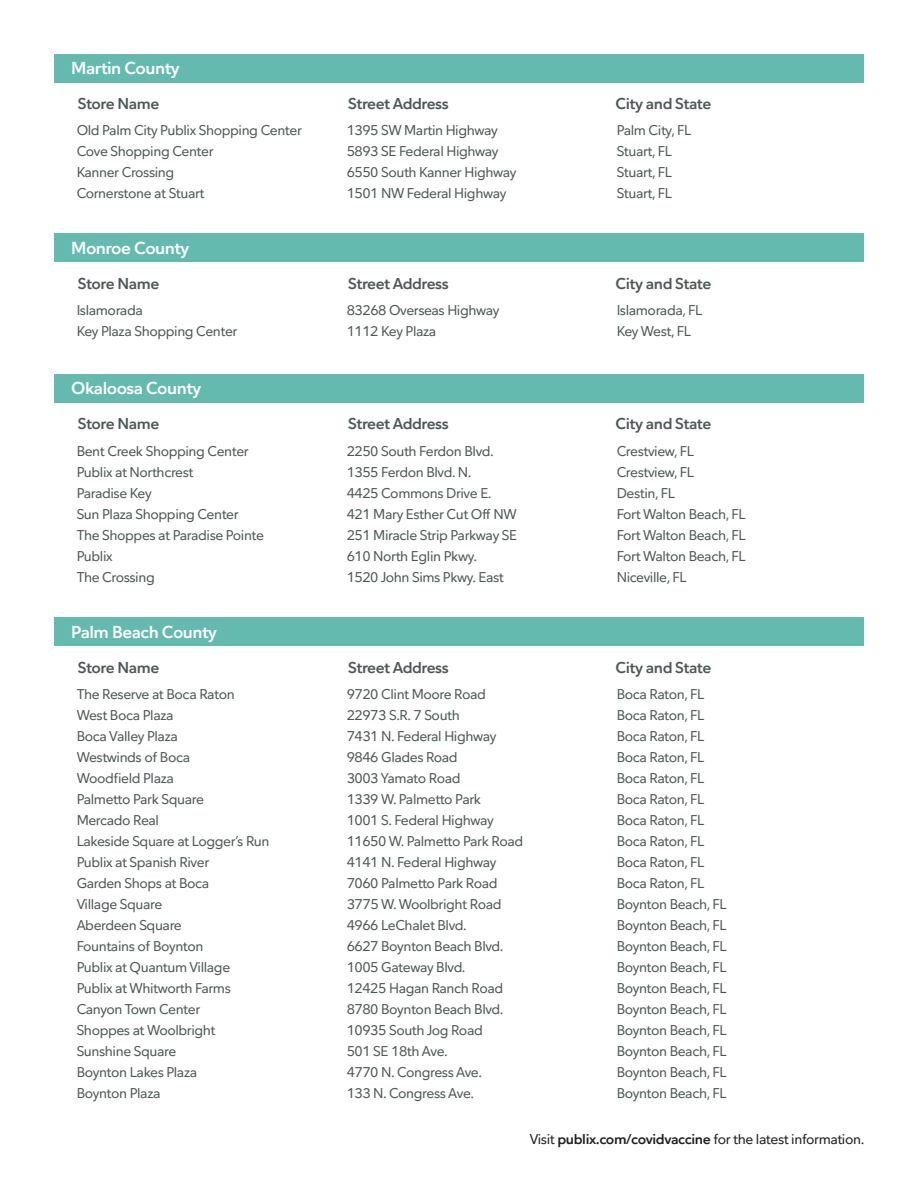
<style>
.page{position:relative;width:918px;height:1188px;background:#fff}
.page>*{position:absolute;margin:0;border:0;box-sizing:border-box;transform-origin:0 0}
.t1{font:800 16.5px "Mr George";letter-spacing:-.03em;color:#fff}
.t2{font:800 15px "Mr George";letter-spacing:-.03em;color:#4e5758}
.t3{font:13.5px "Mr George";letter-spacing:-.03em;color:#4e5758}
.t4{font:13.5px "Mr George";letter-spacing:-.03em;color:#231f20}
.s1{font-weight:800}
</style>
<div class="page">
<div style="left:54px;top:234px;width:810px;height:28px;background:#65bab0"></div>
<div style="left:54px;top:54px;width:810px;height:28px;background:#65bab0"></div>
<div style="left:54px;top:374px;width:810px;height:28px;background:#65bab0"></div>
<div style="left:54px;top:618px;width:810px;height:28px;background:#65bab0"></div>
<p class="t1" style="left:71px;top:57px;width:110px">Martin County</p>
<p class="t2" style="left:78px;top:94px;width:83px">Store Name</p>
<p class="t2" style="left:348px;top:94px;width:102px">Street Address</p>
<p class="t2" style="left:616px;top:94px;width:97px">City and State</p>
<p class="t3" style="left:77px;top:122px;width:227px">Old Palm City Publix Shopping Center</p>
<p class="t3" style="left:347px;top:122px;width:153px">1395 SW Martin Highway</p>
<p class="t3" style="left:617px;top:122px;width:76px">Palm City, FL</p>
<p class="t3" style="left:77px;top:143px;width:138px">Cove Shopping Center</p>
<p class="t3" style="left:347px;top:143px;width:153px">5893 SE Federal Highway</p>
<p class="t3" style="left:617px;top:143px;width:57px">Stuart, FL</p>
<p class="t3" style="left:77px;top:164px;width:99px">Kanner Crossing</p>
<p class="t3" style="left:347px;top:164px;width:171px">6550 South Kanner Highway</p>
<p class="t3" style="left:617px;top:164px;width:57px">Stuart, FL</p>
<p class="t3" style="left:77px;top:185px;width:129px">Cornerstone at Stuart</p>
<p class="t3" style="left:347px;top:185px;width:161px">1501 NW Federal Highway</p>
<p class="t3" style="left:617px;top:185px;width:57px">Stuart, FL</p>
<p class="t1" style="left:71px;top:237px;width:120px">Monroe County</p>
<p class="t2" style="left:78px;top:274px;width:83px">Store Name</p>
<p class="t2" style="left:348px;top:274px;width:102px">Street Address</p>
<p class="t2" style="left:616px;top:274px;width:97px">City and State</p>
<p class="t3" style="left:77px;top:302px;width:68px">Islamorada</p>
<p class="t3" style="left:347px;top:302px;width:154px">83268 Overseas Highway</p>
<p class="t3" style="left:617px;top:302px;width:87px">Islamorada, FL</p>
<p class="t3" style="left:77px;top:323px;width:162px">Key Plaza Shopping Center</p>
<p class="t3" style="left:347px;top:323px;width:91px">1112 Key Plaza</p>
<p class="t3" style="left:617px;top:323px;width:76px">Key West, FL</p>
<p class="t1" style="left:71px;top:377px;width:131px">Okaloosa County</p>
<p class="t2" style="left:78px;top:414px;width:83px">Store Name</p>
<p class="t2" style="left:348px;top:414px;width:102px">Street Address</p>
<p class="t2" style="left:616px;top:414px;width:97px">City and State</p>
<p class="t3" style="left:77px;top:442px;width:174px">Bent Creek Shopping Center</p>
<p class="t3" style="left:347px;top:442px;width:149px">2250 South Ferdon Blvd.</p>
<p class="t3" style="left:617px;top:442px;width:79px">Crestview, FL</p>
<p class="t3" style="left:77px;top:463px;width:118px">Publix at Northcrest</p>
<p class="t3" style="left:347px;top:463px;width:126px">1355 Ferdon Blvd. N.</p>
<p class="t3" style="left:617px;top:463px;width:79px">Crestview, FL</p>
<p class="t3" style="left:77px;top:484px;width:76px">Paradise Key</p>
<p class="t3" style="left:347px;top:484px;width:146px">4425 Commons Drive E.</p>
<p class="t3" style="left:617px;top:484px;width:60px">Destin, FL</p>
<p class="t3" style="left:77px;top:505px;width:163px">Sun Plaza Shopping Center</p>
<p class="t3" style="left:347px;top:505px;width:172px">421 Mary Esther Cut Off NW</p>
<p class="t3" style="left:617px;top:505px;width:131px">Fort Walton Beach, FL</p>
<p class="t3" style="left:77px;top:526px;width:189px">The Shoppes at Paradise Pointe</p>
<p class="t3" style="left:347px;top:526px;width:172px">251 Miracle Strip Parkway SE</p>
<p class="t3" style="left:617px;top:526px;width:131px">Fort Walton Beach, FL</p>
<p class="t3" style="left:77px;top:547px;width:37px">Publix</p>
<p class="t3" style="left:347px;top:547px;width:132px">610 North Eglin Pkwy.</p>
<p class="t3" style="left:617px;top:547px;width:131px">Fort Walton Beach, FL</p>
<p class="t3" style="left:77px;top:568px;width:80px">The Crossing</p>
<p class="t3" style="left:347px;top:568px;width:159px">1520 John Sims Pkwy. East</p>
<p class="t3" style="left:617px;top:568px;width:72px">Niceville, FL</p>
<p class="t1" style="left:71px;top:621px;width:147px">Palm Beach County</p>
<p class="t2" style="left:78px;top:658px;width:83px">Store Name</p>
<p class="t2" style="left:348px;top:658px;width:102px">Street Address</p>
<p class="t2" style="left:616px;top:658px;width:97px">City and State</p>
<p class="t3" style="left:77px;top:686px;width:160px">The Reserve at Boca Raton</p>
<p class="t3" style="left:347px;top:686px;width:141px">9720 Clint Moore Road</p>
<p class="t3" style="left:617px;top:686px;width:89px">Boca Raton, FL</p>
<p class="t3" style="left:77px;top:707px;width:98px">West Boca Plaza</p>
<p class="t3" style="left:347px;top:707px;width:115px">22973 S.R. 7 South</p>
<p class="t3" style="left:617px;top:707px;width:89px">Boca Raton, FL</p>
<p class="t3" style="left:77px;top:728px;width:103px">Boca Valley Plaza</p>
<p class="t3" style="left:347px;top:728px;width:151px">7431 N. Federal Highway</p>
<p class="t3" style="left:617px;top:728px;width:89px">Boca Raton, FL</p>
<p class="t3" style="left:77px;top:749px;width:115px">Westwinds of Boca</p>
<p class="t3" style="left:347px;top:749px;width:113px">9846 Glades Road</p>
<p class="t3" style="left:617px;top:749px;width:89px">Boca Raton, FL</p>
<p class="t3" style="left:77px;top:770px;width:99px">Woodfield Plaza</p>
<p class="t3" style="left:347px;top:770px;width:115px">3003 Yamato Road</p>
<p class="t3" style="left:617px;top:770px;width:89px">Boca Raton, FL</p>
<p class="t3" style="left:77px;top:791px;width:129px">Palmetto Park Square</p>
<p class="t3" style="left:347px;top:791px;width:136px">1339 W. Palmetto Park</p>
<p class="t3" style="left:617px;top:791px;width:89px">Boca Raton, FL</p>
<p class="t3" style="left:77px;top:812px;width:84px">Mercado Real</p>
<p class="t3" style="left:347px;top:812px;width:149px">1001 S. Federal Highway</p>
<p class="t3" style="left:617px;top:812px;width:89px">Boca Raton, FL</p>
<p class="t3" style="left:77px;top:833px;width:194px">Lakeside Square at Logger’s Run</p>
<p class="t3" style="left:347px;top:833px;width:178px">11650 W. Palmetto Park Road</p>
<p class="t3" style="left:617px;top:833px;width:89px">Boca Raton, FL</p>
<p class="t3" style="left:77px;top:854px;width:134px">Publix at Spanish River</p>
<p class="t3" style="left:347px;top:854px;width:151px">4141 N. Federal Highway</p>
<p class="t3" style="left:617px;top:854px;width:89px">Boca Raton, FL</p>
<p class="t3" style="left:77px;top:875px;width:134px">Garden Shops at Boca</p>
<p class="t3" style="left:347px;top:875px;width:152px">7060 Palmetto Park Road</p>
<p class="t3" style="left:617px;top:875px;width:89px">Boca Raton, FL</p>
<p class="t3" style="left:77px;top:896px;width:87px">Village Square</p>
<p class="t3" style="left:347px;top:896px;width:156px">3775 W. Woolbright Road</p>
<p class="t3" style="left:617px;top:896px;width:112px">Boynton Beach, FL</p>
<p class="t3" style="left:77px;top:917px;width:107px">Aberdeen Square</p>
<p class="t3" style="left:347px;top:917px;width:122px">4966 LeChalet Blvd.</p>
<p class="t3" style="left:617px;top:917px;width:112px">Boynton Beach, FL</p>
<p class="t3" style="left:77px;top:938px;width:128px">Fountains of Boynton</p>
<p class="t3" style="left:347px;top:938px;width:158px">6627 Boynton Beach Blvd.</p>
<p class="t3" style="left:617px;top:938px;width:112px">Boynton Beach, FL</p>
<p class="t3" style="left:77px;top:959px;width:155px">Publix at Quantum Village</p>
<p class="t3" style="left:347px;top:959px;width:121px">1005 Gateway Blvd.</p>
<p class="t3" style="left:617px;top:959px;width:112px">Boynton Beach, FL</p>
<p class="t3" style="left:77px;top:980px;width:156px">Publix at Whitworth Farms</p>
<p class="t3" style="left:347px;top:980px;width:158px">12425 Hagan Ranch Road</p>
<p class="t3" style="left:617px;top:980px;width:112px">Boynton Beach, FL</p>
<p class="t3" style="left:77px;top:1001px;width:125px">Canyon Town Center</p>
<p class="t3" style="left:347px;top:1001px;width:158px">8780 Boynton Beach Blvd.</p>
<p class="t3" style="left:617px;top:1001px;width:112px">Boynton Beach, FL</p>
<p class="t3" style="left:77px;top:1022px;width:140px">Shoppes at Woolbright</p>
<p class="t3" style="left:347px;top:1022px;width:138px">10935 South Jog Road</p>
<p class="t3" style="left:617px;top:1022px;width:112px">Boynton Beach, FL</p>
<p class="t3" style="left:77px;top:1043px;width:101px">Sunshine Square</p>
<p class="t3" style="left:347px;top:1043px;width:103px">501 SE 18th Ave.</p>
<p class="t3" style="left:617px;top:1043px;width:112px">Boynton Beach, FL</p>
<p class="t3" style="left:77px;top:1064px;width:122px">Boynton Lakes Plaza</p>
<p class="t3" style="left:347px;top:1064px;width:137px">4770 N. Congress Ave.</p>
<p class="t3" style="left:617px;top:1064px;width:112px">Boynton Beach, FL</p>
<p class="t3" style="left:77px;top:1085px;width:85px">Boynton Plaza</p>
<p class="t3" style="left:347px;top:1085px;width:129px">133 N. Congress Ave.</p>
<p class="t3" style="left:617px;top:1085px;width:112px">Boynton Beach, FL</p>
<p class="t4" style="left:530px;top:1130px;width:336px">Visit <span class="s1">publix.com/covidvaccine</span> for the latest information.</p>
</div>
